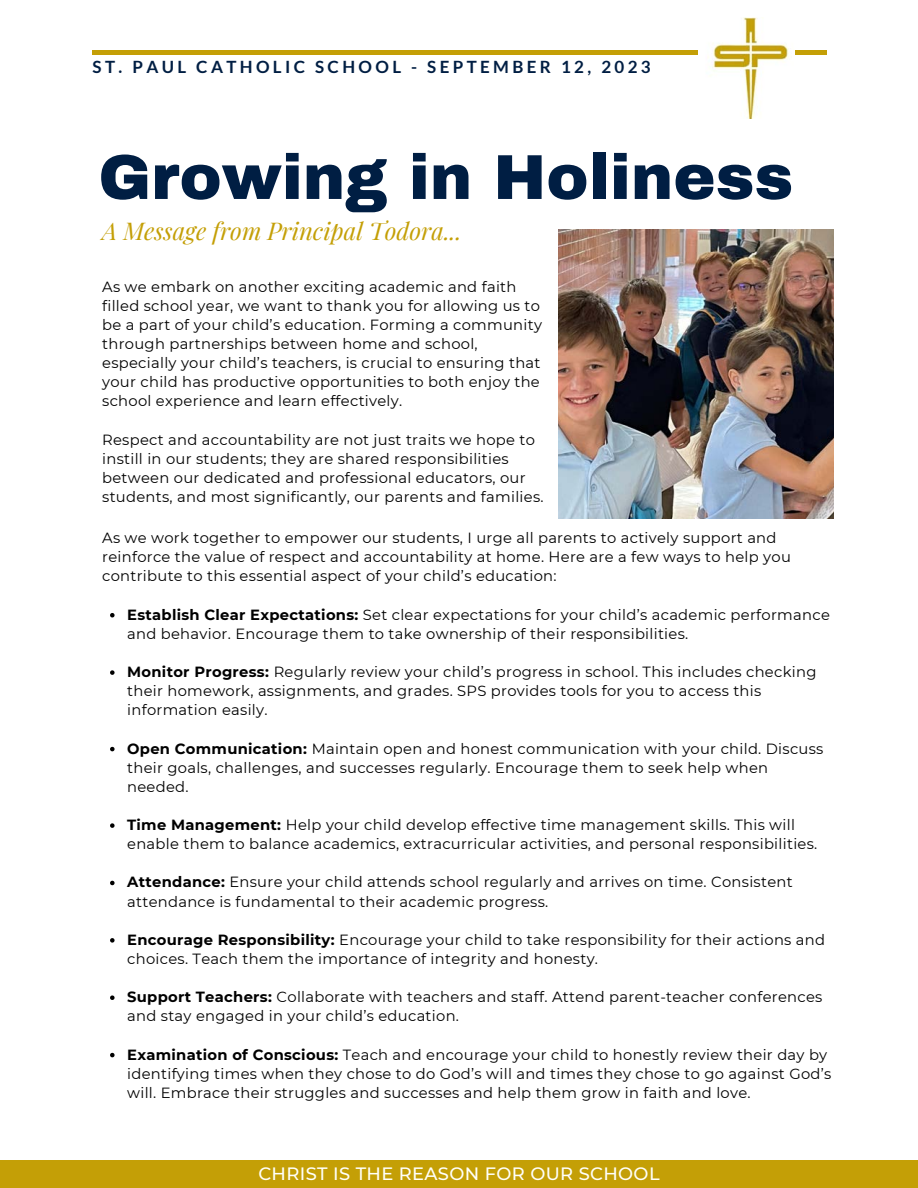
<style>
.page{position:relative;width:918px;height:1188px;background:#fff}
.page>*{position:absolute;margin:0;border:0;box-sizing:border-box;transform-origin:0 0}
.t1{font:900 63.45px "Archivo";color:#001e43}
.t2{font:italic 24px "Playfair Display";color:#c49f06}
.t3{font:500 17.85px "Montserrat";letter-spacing:.02em;color:#fffff9}
.t4{font:700 16.95px "Lato";letter-spacing:.2em;color:#001e43}
.t5{font:14.7px/19.2px "Montserrat";letter-spacing:.02em;color:#000}
.s1{font-weight:700}
</style>
<div class="page">
<div style="left:0;top:1161px;width:918px;height:27px;background:#c49f06"></div>
<div style="left:92px;top:50px;width:734px;height:5px;background:#c49f06"></div>
<img style="left:698px;top:17px;width:97px;height:101px">
<img style="left:559px;top:230px;width:274px;height:289px">
<svg style="left:110px;top:613px;width:5px;height:4px"></svg>
<svg style="left:110px;top:670px;width:5px;height:5px"></svg>
<svg style="left:110px;top:747px;width:5px;height:4px"></svg>
<svg style="left:110px;top:823px;width:5px;height:5px"></svg>
<svg style="left:110px;top:881px;width:5px;height:4px"></svg>
<svg style="left:110px;top:938px;width:5px;height:5px"></svg>
<svg style="left:110px;top:995px;width:5px;height:5px"></svg>
<svg style="left:110px;top:1053px;width:5px;height:4px"></svg>
<p class="t4" style="left:93px;top:57px;width:560px">ST. PAUL CATHOLIC SCHOOL - SEPTEMBER 12, 2023</p>
<p class="t1" style="left:98px;top:143px;width:696px">Growing in Holiness</p>
<p class="t2" style="left:102px;top:214px;width:361px">A Message from Principal Todora...</p>
<p class="t5" style="left:102px;top:277px;width:441px">As we embark on another exciting academic and faith filled school year, we want to thank you for allowing us to be a part of your child’s education. Forming a community through partnerships between home and school, especially your child’s teachers, is crucial to ensuring that your child has productive opportunities to both enjoy the school experience and learn effectively.</p>
<p class="t5" style="left:102px;top:430px;width:443px">Respect and accountability are not just traits we hope to instill in our students; they are shared responsibilities between our dedicated and professional educators, our students, and most significantly, our parents and families.</p>
<p class="t5" style="left:102px;top:528px;width:690px">As we work together to empower our students, I urge all parents to actively support and reinforce the value of respect and accountability at home. Here are a few ways to help you contribute to this essential aspect of your child’s education:</p>
<p class="t5" style="left:127px;top:605px;width:704px"><span class="s1">Establish Clear Expectations:</span> Set clear expectations for your child’s academic performance and behavior. Encourage them to take ownership of their responsibilities.</p>
<p class="t5" style="left:127px;top:662px;width:691px"><span class="s1">Monitor Progress:</span> Regularly review your child’s progress in school. This includes checking their homework, assignments, and grades. SPS provides tools for you to access this information easily.</p>
<p class="t5" style="left:127px;top:739px;width:698px"><span class="s1">Open Communication:</span> Maintain open and honest communication with your child. Discuss their goals, challenges, and successes regularly. Encourage them to seek help when needed.</p>
<p class="t5" style="left:127px;top:815px;width:692px"><span class="s1">Time Management:</span> Help your child develop effective time management skills. This will enable them to balance academics, extracurricular activities, and personal responsibilities.</p>
<p class="t5" style="left:127px;top:873px;width:667px"><span class="s1">Attendance:</span> Ensure your child attends school regularly and arrives on time. Consistent attendance is fundamental to their academic progress.</p>
<p class="t5" style="left:127px;top:930px;width:699px"><span class="s1">Encourage Responsibility:</span> Encourage your child to take responsibility for their actions and choices. Teach them the importance of integrity and honesty.</p>
<p class="t5" style="left:127px;top:987px;width:697px"><span class="s1">Support Teachers:</span> Collaborate with teachers and staff. Attend parent-teacher conferences and stay engaged in your child’s education.</p>
<p class="t5" style="left:127px;top:1045px;width:706px"><span class="s1">Examination of Conscious:</span> Teach and encourage your child to honestly review their day by identifying times when they chose to do God’s will and times they chose to go against God’s will. Embrace their struggles and successes and help them grow in faith and love.</p>
<p class="t3" style="left:258px;top:1163px;width:403px">CHRIST IS THE REASON FOR OUR SCHOOL</p>
</div>
